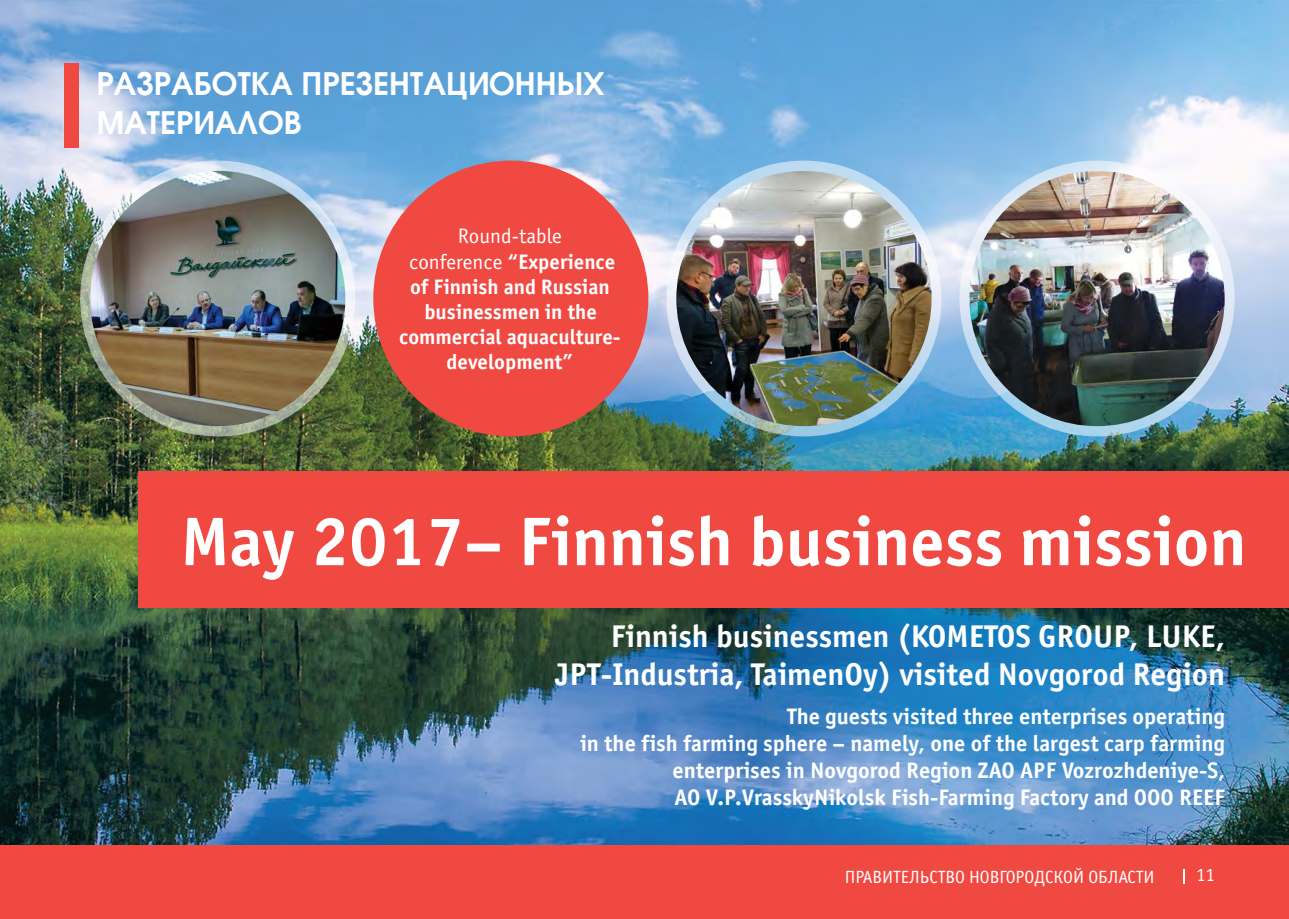
<style>
.page{position:relative;width:1289px;height:919px;background:#fff}
.page>*{position:absolute;margin:0;border:0;box-sizing:border-box;transform-origin:0 0}
.t1{font:700 69px "Officina Sans C";color:#fff}
.t2{font:700 32.4px/39px "Avanti";color:#fff}
.t3{font:700 31.5px/37.8px "Officina Sans C";color:#fff;text-align:right}
.t4{font:700 22.5px/27px "Officina Sans C";color:#fff;text-align:right}
.t5{font:700 21px/25.2px "Officina Sans C";color:#fff;text-align:center}
.t6{font:18.75px "Officina Sans C";color:#fff}
.t7{font:17.7px "Officina Sans C";color:#fff}
.s1{font-weight:400}
</style>
<div class="page">
<div style="left:0;top:844px;width:1288px;height:74px;background:#f04942"></div>
<svg style="left:1183px;top:869px;width:1px;height:15px"></svg>
<img style="left:0;top:0;width:1288px;height:844px">
<svg style="left:959px;top:161px;width:275px;height:275px"></svg>
<img style="left:969px;top:171px;width:255px;height:255px;border-radius:128px">
<svg style="left:666px;top:161px;width:275px;height:275px;background:#c1d9ea"></svg>
<img style="left:676px;top:171px;width:255px;height:255px;border-radius:128px">
<div style="left:373px;top:161px;width:275px;height:275px;background:#f04942;border-radius:50%"></div>
<div style="left:138px;top:471px;width:1150px;height:136px;background:#f04942"></div>
<svg style="left:80px;top:161px;width:275px;height:275px;background:#bcc7c2"></svg>
<img style="left:90px;top:171px;width:255px;height:255px;border-radius:128px">
<div style="left:64px;top:64px;width:14px;height:84px;background:#f04942"></div>
<h2 class="t2" style="left:96px;top:64px;width:509px">РАЗРАБОТКА ПРЕЗЕНТАЦИОННЫХ<br>МАТЕРИАЛОВ</h2>
<p class="t5" style="left:399px;top:224px;width:223px"><span class="s1">Round-table<br>conference</span> “Experience of Finnish and Russian businessmen in the commercial aquaculture&shy;development”</p>
<h1 class="t1" style="left:181px;top:502px;width:1067px">May 2017– Finnish business mission</h1>
<h3 class="t3" style="left:555px;top:617px;width:671px">Finnish businessmen (KOMETOS GROUP, LUKE,<br>JPT-Industria, TaimenOy) visited Novgorod Region</h3>
<p class="t4" style="left:580px;top:703px;width:646px">The guests visited three enterprises operating<br>in the fish farming sphere – namely, one of the largest carp farming enterprises in Novgorod Region ZAO APF Vozrozhdeniye-S,<br>AO V.P.VrasskyNikolsk Fish-Farming Factory and OOO REEF</p>
<p class="t7" style="left:844px;top:867px;width:311px">ПРАВИТЕЛЬСТВО НОВГОРОДСКОЙ ОБЛАСТИ</p>
<p class="t6" style="left:1195px;top:864px;width:20px">11</p>
</div>
